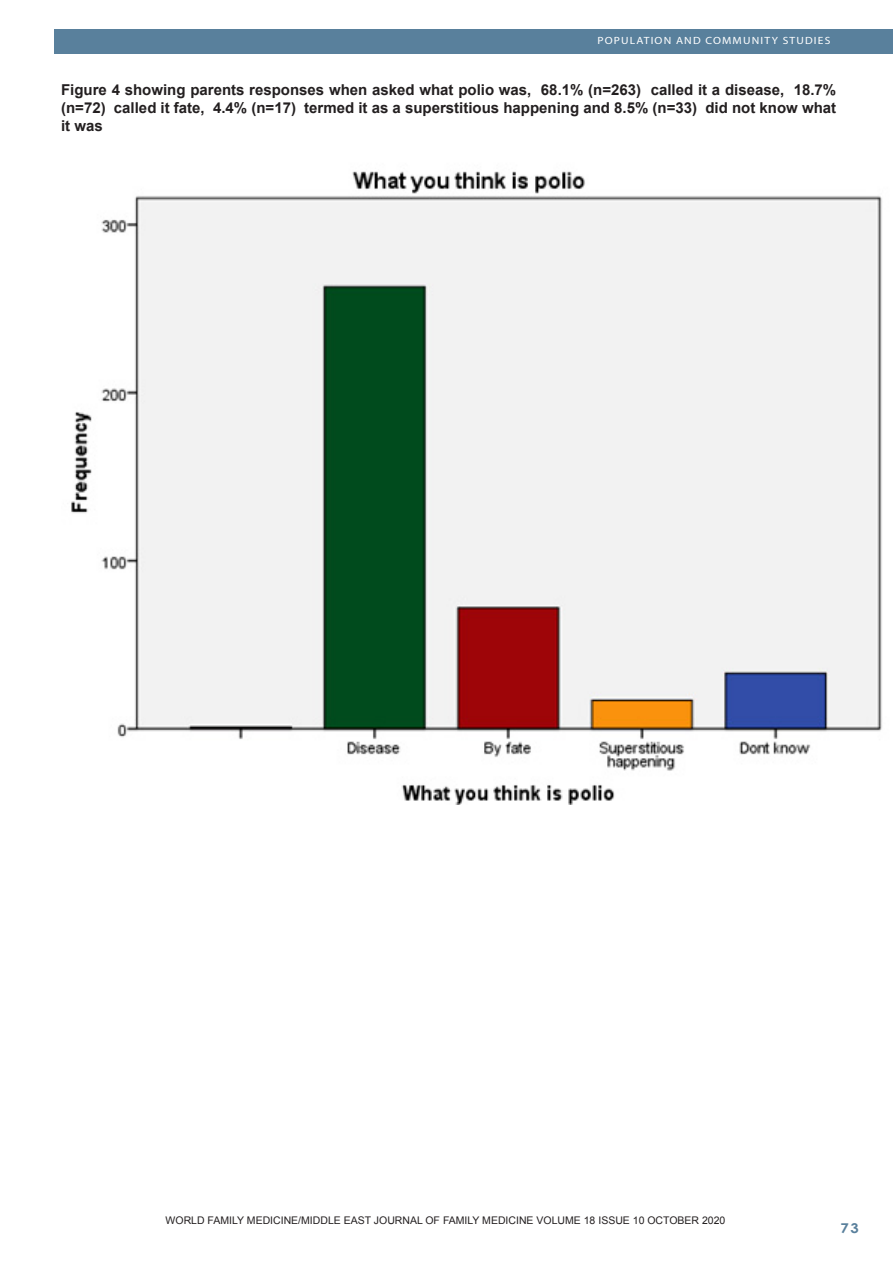
<style>
.page{position:relative;width:893px;height:1263px;background:#fff}
.page>*{position:absolute;margin:0;border:0;box-sizing:border-box;transform-origin:0 0}
.Footnote_Text{font:700 15px/18px "Arial";color:#231f20;text-align:justify}
.t1{font:700 13.5px "Century Gothic";color:#59809c;scale:1.1 1}
.Footnote_Text-2{font:10.5px "Arial";color:#231f20}
.t2{font:10.5px "Myriad";letter-spacing:.1em;color:#fff;scale:1.1 1}
</style>
<div class="page">
<div style="left:54px;top:30px;width:839px;height:24px;background:#59809c"></div>
<img style="left:71px;top:171px;width:811px;height:633px">
<p class="t2" style="left:597px;top:35px;width:213px">POPULATION AND COMMUNITY STUDIES</p>
<p class="Footnote_Text" style="left:61px;top:81px;width:777px">Figure 4 showing parents responses when asked what polio was, 68.1% (n=263) called it a disease, 18.7% (n=72) called it fate, 4.4% (n=17) termed it as a superstitious happening and 8.5% (n=33) did not know what it was</p>
<p class="Footnote_Text-2" style="left:166px;top:1214px;width:561px">WORLD FAMILY MEDICINE/MIDDLE EAST JOURNAL OF FAMILY MEDICINE VOLUME 18 ISSUE 10 OCTOBER 2020</p>
<p class="t1" style="left:840px;top:1218px;width:18px">73</p>
</div>
